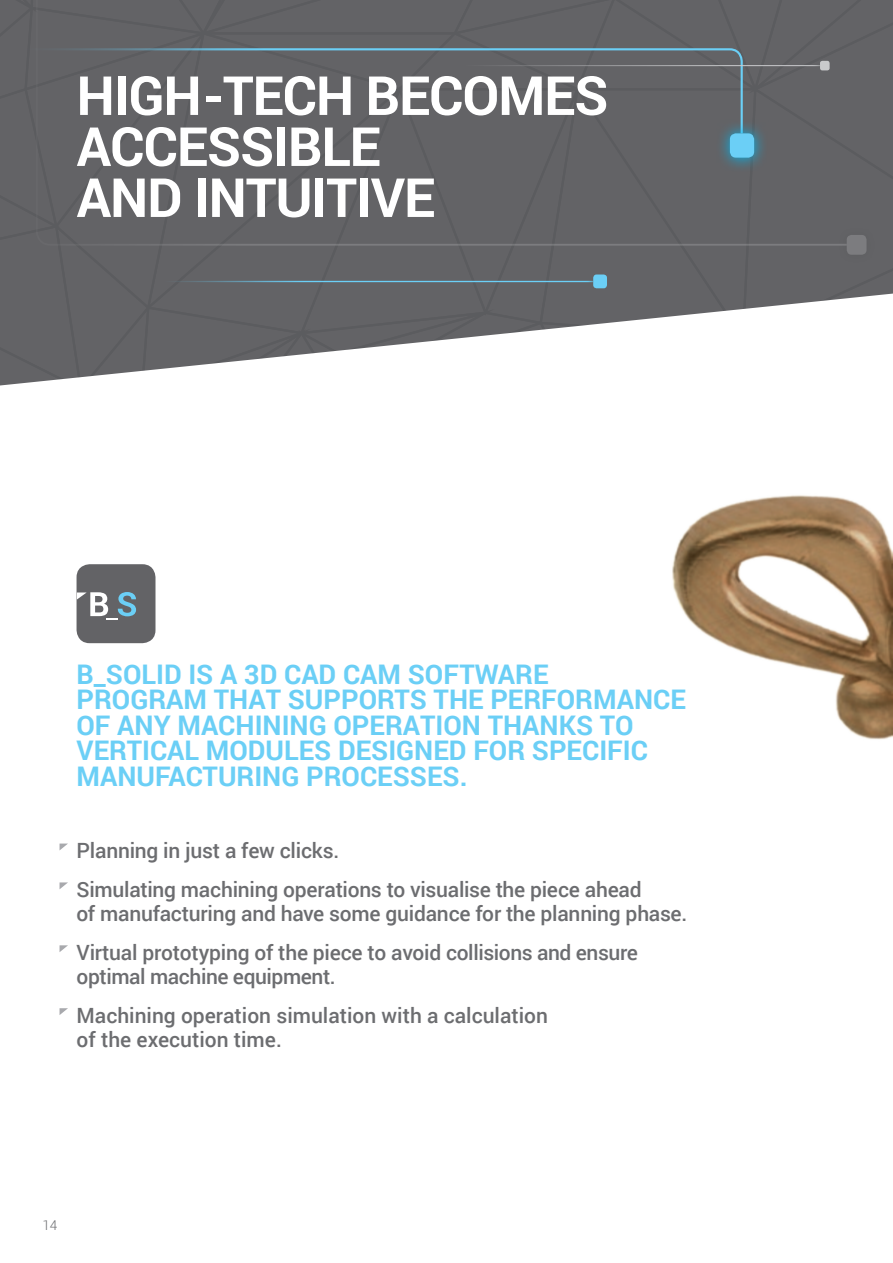
<style>
.page{position:relative;width:893px;height:1263px;background:#fff}
.page>*{position:absolute;margin:0;border:0;box-sizing:border-box;transform-origin:0 0}
.t1{font:700 54px/51px "Roboto";letter-spacing:-.02em;color:#fff}
.t2{font:700 27px/25.5px "Roboto";color:#6bcff6}
.PAG_NERE_-_TESTO{font:500 21px/24px "Roboto";letter-spacing:-.01em;color:#6c6d70}
.t3{font:300 13.5px "Roboto";color:#6c6d70}
</style>
<div class="page">
<div style="left:77px;top:564px;width:78px;height:79px;background:#636366;border-radius:13px"></div>
<svg style="left:77px;top:592px;width:59px;height:28px"></svg>
<svg style="left:0;top:0;width:893px;height:386px"></svg>
<img style="left:520px;top:239px;width:373px;height:501px">
<div style="left:0;top:47px;width:35px;height:88px;background:#636366"></div>
<hr style="left:0;top:65px;width:820px;height:1px;background:#c9cacc">
<hr style="left:145px;top:281px;width:448px;height:1px;background:#6bcff6">
<div style="left:586px;top:267px;width:28px;height:28px;background:#636366"></div>
<div style="left:593px;top:274px;width:14px;height:14px;background:#6bcff6;border-radius:3px"></div>
<div style="left:838px;top:226px;width:37px;height:38px;background:#626265"></div>
<div style="left:847px;top:235px;width:19px;height:20px;background:#7c7c7f;border-radius:5px"></div>
<div style="left:35px;top:0;width:813px;height:247px;background:#636366"></div>
<svg style="left:60px;top:843px;width:8px;height:7px"></svg>
<svg style="left:60px;top:882px;width:8px;height:7px"></svg>
<svg style="left:60px;top:945px;width:8px;height:7px"></svg>
<svg style="left:60px;top:1008px;width:8px;height:7px"></svg>
<p class="t1" style="left:77px;top:68px;width:533px">HIGH-TECH BECOMES<br>ACCESSIBLE<br>AND INTUITIVE</p>
<p class="t2" style="left:77px;top:660px;width:611px">B_SOLID IS A 3D CAD CAM SOFTWARE PROGRAM THAT SUPPORTS THE PERFORMANCE OF ANY MACHINING OPERATION THANKS TO VERTICAL MODULES DESIGNED FOR SPECIFIC MANUFACTURING PROCESSES.</p>
<p class="PAG_NERE_-_TESTO" style="left:77px;top:838px;width:264px">Planning in just a few clicks.</p>
<p class="PAG_NERE_-_TESTO" style="left:77px;top:876px;width:612px">Simulating machining operations to visualise the piece ahead<br>of manufacturing and have some guidance for the planning phase.</p>
<p class="PAG_NERE_-_TESTO" style="left:77px;top:939px;width:563px">Virtual prototyping of the piece to avoid collisions and ensure optimal machine equipment.</p>
<p class="PAG_NERE_-_TESTO" style="left:77px;top:1002px;width:473px">Machining operation simulation with a calculation of the execution time.</p>
<p class="t3" style="left:42px;top:1215px;width:16px">14</p>
</div>
